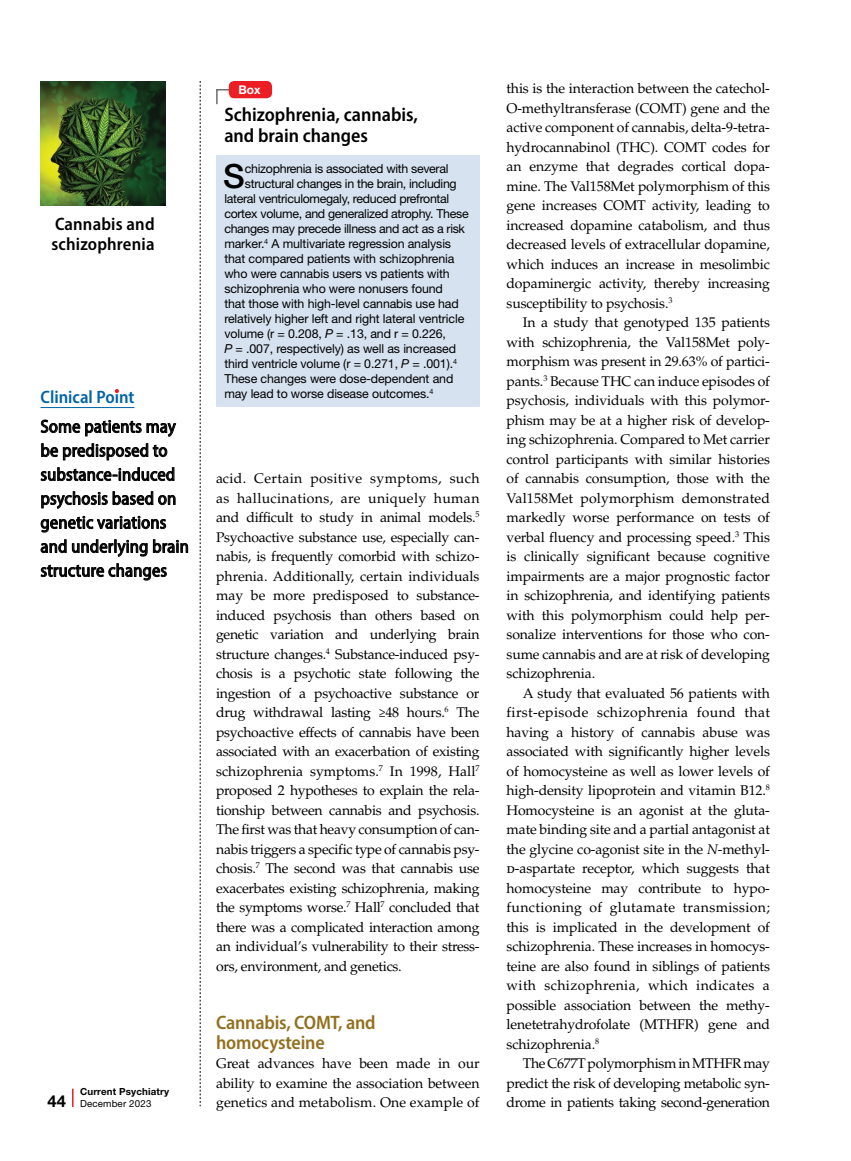
<style>
.page{position:relative;width:851px;height:1161px;background:#fff}
.page>*{position:absolute;margin:0;border:0;box-sizing:border-box;transform-origin:0 0}
.boxbody_1{font:500 33.45px "Helvetica Neue LT Std";color:#000}
.boxhead{font:600 semi-condensed 19.5px/21px "Myriad Pro";color:#000}
.sub2{font:600 semi-condensed 19.5px/19.5px "Myriad Pro";letter-spacing:-.01em;color:#91701f}
.clinical_point{font:semi-condensed 18px/24px "Myriad Pro";letter-spacing:.01em;color:#000}
.t1{font:600 semi-condensed 18px/19.5px "Myriad Pro";letter-spacing:.01em;color:#000}
.t2{font:600 semi-condensed 18px "Myriad Pro";color:#0063a5}
.body{font:14.1px/19.5px "Palatino LT Std";letter-spacing:-.01em;color:#000;text-align:justify}
.body_indent{font:14.1px/19.5px "Palatino LT Std";letter-spacing:-.01em;color:#000;text-align:justify}
.boxbody_1-2{font:12.3px "Helvetica Neue LT Std";letter-spacing:-.01em;color:#000}
.boxhead_no{font:700 12px "Helvetica Neue LT Std";color:#fff}
.t3{font:700 9.75px/12px "Helvetica Neue LT Std";letter-spacing:.015em;color:#000}
.s1{font-size:16.5px}
.s2{font-weight:400}
.s3{font-style:italic}
</style>
<div class="page">
<img style="left:41px;top:81px;width:124px;height:125px">
<svg style="left:72px;top:1089px;width:2px;height:18px"></svg>
<svg style="left:200px;top:81px;width:1px;height:1025px"></svg>
<hr style="left:40px;top:407px;width:94px;height:1px;background:#0063a5">
<svg style="left:41px;top:420px;width:135px;height:17px"></svg>
<svg style="left:41px;top:443px;width:126px;height:17px"></svg>
<svg style="left:41px;top:467px;width:133px;height:14px"></svg>
<svg style="left:41px;top:491px;width:134px;height:18px"></svg>
<svg style="left:41px;top:516px;width:125px;height:17px"></svg>
<svg style="left:41px;top:539px;width:106px;height:18px"></svg>
<svg style="left:153px;top:539px;width:35px;height:14px"></svg>
<svg style="left:41px;top:563px;width:126px;height:18px"></svg>
<svg style="left:114px;top:389px;width:5px;height:4px"></svg>
<svg style="left:216px;top:88px;width:19px;height:17px"></svg>
<div style="left:229px;top:81px;width:43px;height:17px;background:#ed1d24;border-radius:5px"></div>
<div style="left:216px;top:155px;width:263px;height:252px;background:#d6e2f0"></div>
<p class="t1" style="left:51px;top:214px;width:105px">Cannabis and schizophrenia</p>
<p class="t2" style="left:40px;top:386px;width:95px">Clinical Point</p>
<p class="clinical_point" style="left:40px;top:414px;width:150px">Some patients may be predisposed to substance-induced psychosis based on genetic variations and underlying brain structure changes</p>
<p class="t3" style="left:47px;top:1085px;width:123px;text-indent:33px">Current Psychiatry<br><span class="s1">44</span> <span class="s2">December 2023</span></p>
<p class="boxhead_no" style="left:238px;top:82px;width:24px">Box</p>
<p class="boxhead" style="left:224px;top:103px;width:195px">Schizophrenia, cannabis, and brain changes</p>
<p class="boxbody_1" style="left:223px;top:156px;width:23px">S</p>
<p class="boxbody_1-2" style="left:245px;top:161px;width:205px">chizophrenia is associated with several</p>
<p class="boxbody_1-2" style="left:245px;top:176px;width:213px">structural changes in the brain, including</p>
<p class="boxbody_1-2" style="left:224px;top:191px;width:226px">lateral ventriculomegaly, reduced prefrontal</p>
<p class="boxbody_1-2" style="left:224px;top:206px;width:246px">cortex volume, and generalized atrophy. These</p>
<p class="boxbody_1-2" style="left:224px;top:221px;width:242px">changes may precede illness and act as a risk</p>
<p class="boxbody_1-2" style="left:224px;top:236px;width:228px">marker.<sup>4</sup> A multivariate regression analysis</p>
<p class="boxbody_1-2" style="left:224px;top:251px;width:231px">that compared patients with schizophrenia</p>
<p class="boxbody_1-2" style="left:224px;top:266px;width:227px">who were cannabis users vs patients with</p>
<p class="boxbody_1-2" style="left:224px;top:281px;width:220px">schizophrenia who were nonusers found</p>
<p class="boxbody_1-2" style="left:224px;top:296px;width:236px">that those with high-level cannabis use had</p>
<p class="boxbody_1-2" style="left:224px;top:311px;width:241px">relatively higher left and right lateral ventricle</p>
<p class="boxbody_1-2" style="left:224px;top:326px;width:223px">volume (r = 0.208, <span class="s3">P</span> = .13, and r = 0.226,</p>
<p class="boxbody_1-2" style="left:224px;top:341px;width:233px"><span class="s3">P</span> = .007, respectively) as well as increased</p>
<p class="boxbody_1-2" style="left:224px;top:356px;width:234px">third ventricle volume (r = 0.271, <span class="s3">P</span> = .001).<sup>4</sup></p>
<p class="boxbody_1-2" style="left:224px;top:371px;width:230px">These changes were dose-dependent and</p>
<p class="boxbody_1-2" style="left:224px;top:386px;width:210px">may lead to worse disease outcomes.<sup>4</sup></p>
<p class="body" style="left:216px;top:469px;width:265px">acid. Certain positive symptoms, such as hallucinations, are uniquely human and difficult to study in animal models.<sup>5<br></sup>Psychoactive substance use, especially can&shy;nabis, is frequently comorbid with schizo&shy;phrenia. Additionally, certain individuals may be more predisposed to substance&shy;induced psychosis than others based on genetic variation and underlying brain structure changes.<sup>4</sup> Substance-induced psy&shy;chosis is a psychotic state following the ingestion of a psychoactive substance or drug withdrawal lasting ≥48 hours.<sup>6</sup> The psychoactive effects of cannabis have been associated with an exacerbation of existing schizophrenia symptoms.<sup>7</sup> In 1998, Hall<sup>7 </sup>proposed 2 hypotheses to explain the rela&shy;tionship between cannabis and psychosis.<br>The first was that heavy consumption of can&shy;nabis triggers a specific type of cannabis psy&shy;chosis.<sup>7</sup> The second was that cannabis use exacerbates existing schizophrenia, making the symptoms worse.<sup>7</sup> Hall<sup>7</sup> concluded that there was a complicated interaction among an individual’s vulnerability to their stress&shy;ors, environment, and genetics.</p>
<p class="sub2" style="left:216px;top:1012px;width:161px">Cannabis, COMT, and homocysteine</p>
<p class="body" style="left:216px;top:1054px;width:265px">Great advances have been made in our ability to examine the association between genetics and metabolism. One example of</p>
<p class="body" style="left:506px;top:79px;width:265px">this is the interaction between the catechol-O-methyltransferase (COMT) gene and the active component of cannabis, delta-9-tetra&shy;hydrocannabinol (THC). COMT codes for an enzyme that degrades cortical dopa&shy;mine. The Val158Met polymorphism of this gene increases COMT activity, leading to increased dopamine catabolism, and thus decreased levels of extracellular dopamine, which induces an increase in mesolimbic dopaminergic activity, thereby increasing susceptibility to psychosis.<sup>3</sup></p>
<p class="body_indent" style="left:506px;top:313px;width:265px;text-indent:16px">In a study that genotyped 135 patients with schizophrenia, the Val158Met poly&shy;morphism was present in 29.63% of partici&shy;pants.<sup>3</sup> Because THC can induce episodes of psychosis, individuals with this polymor&shy;phism may be at a higher risk of develop&shy;ing schizophrenia. Compared to Met carrier control participants with similar histories of cannabis consumption, those with the Val158Met polymorphism demonstrated markedly worse performance on tests of verbal fluency and processing speed.<sup>3</sup> This is clinically significant because cognitive impairments are a major prognostic factor in schizophrenia, and identifying patients with this polymorphism could help per&shy;sonalize interventions for those who con&shy;sume cannabis and are at risk of developing schizophrenia.</p>
<p class="body_indent" style="left:506px;top:683px;width:265px;text-indent:16px">A study that evaluated 56 patients with first-episode schizophrenia found that having a history of cannabis abuse was associated with significantly higher levels of homocysteine as well as lower levels of high-density lipoprotein and vitamin B12.<sup>8<br></sup>Homocysteine is an agonist at the gluta&shy;mate binding site and a partial antagonist at the glycine co-agonist site in the <span class="s3">N</span>-methyl&shy;d-aspartate receptor, which suggests that homocysteine may contribute to hypo&shy;functioning of glutamate transmission; this is implicated in the development of schizophrenia. These increases in homocys&shy;teine are also found in siblings of patients with schizophrenia, which indicates a possible association between the methy&shy;lenetetrahydrofolate (MTHFR) gene and schizophrenia.<sup>8</sup></p>
<p class="body_indent" style="left:506px;top:1054px;width:265px;text-indent:16px">The C677T polymorphism in MTHFR may predict the risk of developing metabolic syn&shy;drome in patients taking second-generation</p>
</div>
